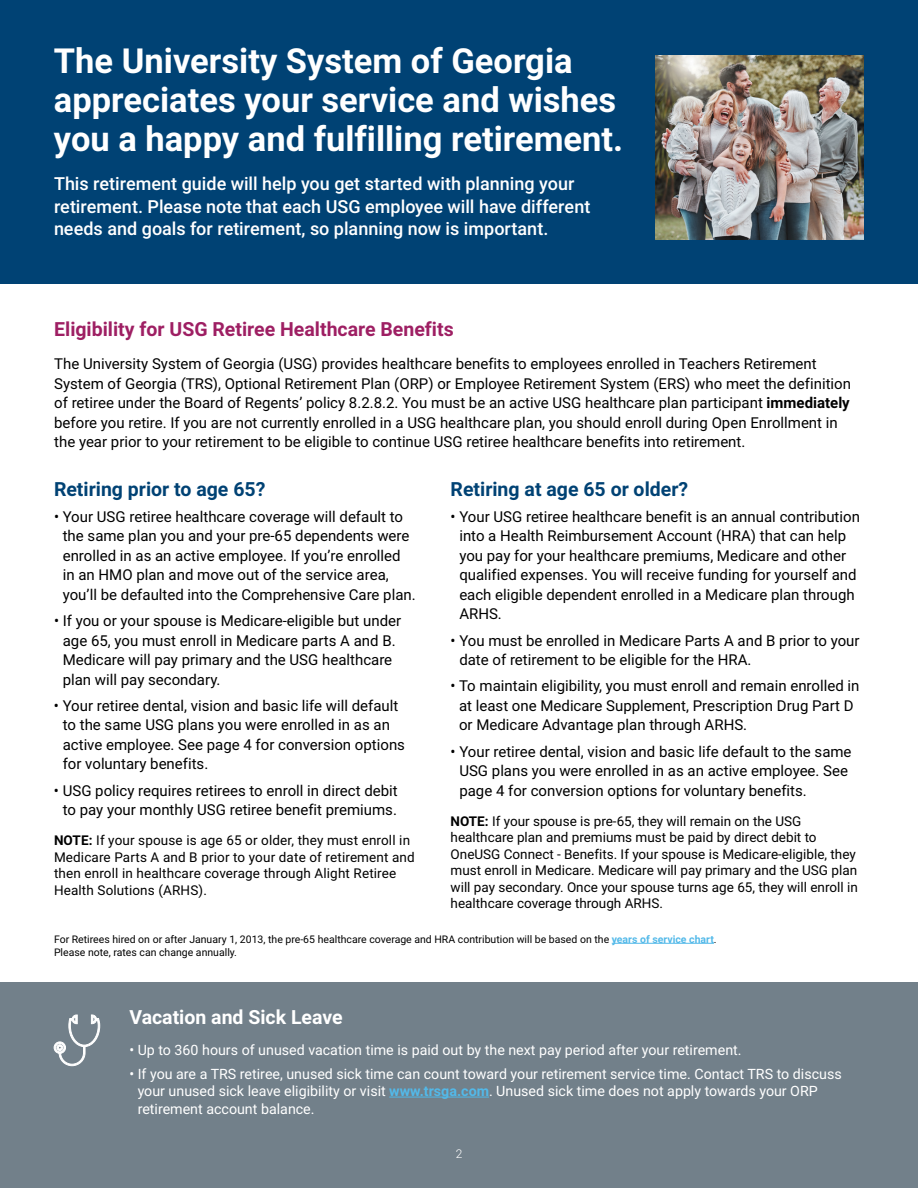
<style>
.page{position:relative;width:918px;height:1188px;background:#fff}
.page>*{position:absolute;margin:0;border:0;box-sizing:border-box;transform-origin:0 0}
.t1{font:700 34.5px/39px "Roboto";color:#fff}
.t2{font:700 19.5px "Roboto";color:#004274}
.t3{font:700 19.5px "Roboto";color:#9e1f63}
.t4{font:700 19.5px "Roboto";color:#fff}
.t5{font:500 18px/22.5px "Roboto";color:#fff}
.t6{font:15px/19.5px "Roboto";color:#000}
.t7{font:14.25px/17.2px "Roboto";color:#fff}
.t8{font:13.5px/16.5px "Roboto";color:#000}
.t9{font:300 12px "Roboto";color:#fff}
.t10{font:10.5px/13.5px "Roboto";color:#000}
.s1{font-weight:700}
.s2{font-weight:700;color:#52b9e9}
</style>
<div class="page">
<div style="left:0;top:982px;width:918px;height:206px;background:#72808a"></div>
<div style="left:0;top:0;width:918px;height:284px;background:#004274"></div>
<img style="left:656px;top:55px;width:207px;height:184px">
<hr style="left:389px;top:1097px;width:100px;height:1px;background:#52b9e9">
<hr style="left:612px;top:943px;width:102px;height:1px;background:#52b9e9">
<svg style="left:54px;top:1015px;width:46px;height:51px"></svg>
<h1 class="t1" style="left:54px;top:40px;width:571px">The University System of Georgia appreciates your service and wishes you a happy and fulfilling retirement.</h1>
<p class="t5" style="left:54px;top:172px;width:538px">This retirement guide will help you get started with planning your retirement. Please note that each USG employee will have different needs and goals for retirement, so planning now is important.</p>
<h2 class="t3" style="left:54px;top:316px;width:401px">Eligibility for USG Retiree Healthcare Benefits</h2>
<p class="t6" style="left:54px;top:354px;width:798px">The University System of Georgia (USG) provides healthcare benefits to employees enrolled in Teachers Retirement System of Georgia (TRS), Optional Retirement Plan (ORP) or Employee Retirement System (ERS) who meet the definition of retiree under the Board of Regents’ policy 8.2.8.2. You must be an active USG healthcare plan participant <span class="s1">immediately </span>before you retire. If you are not currently enrolled in a USG healthcare plan, you should enroll during Open Enrollment in the year prior to your retirement to be eligible to continue USG retiree healthcare benefits into retirement.</p>
<h2 class="t2" style="left:54px;top:475px;width:213px">Retiring prior to age 65?</h2>
<p class="t6" style="left:63px;top:506px;width:354px;text-indent:-9px">• Your USG retiree healthcare coverage will default to the same plan you and your pre-65 dependents were enrolled in as an active employee. If you’re enrolled in an HMO plan and move out of the service area, you’ll be defaulted into the Comprehensive Care plan.</p>
<p class="t6" style="left:63px;top:610px;width:340px;text-indent:-9px">• If you or your spouse is Medicare-eligible but under age 65, you must enroll in Medicare parts A and B.<br>Medicare will pay primary and the USG healthcare plan will pay secondary.</p>
<p class="t6" style="left:63px;top:695px;width:344px;text-indent:-9px">• Your retiree dental, vision and basic life will default to the same USG plans you were enrolled in as an active employee. See page 4 for conversion options for voluntary benefits.</p>
<p class="t6" style="left:54px;top:780px;width:345px;text-align:center">• USG policy requires retirees to enroll in direct debit to pay your monthly USG retiree benefit premiums.</p>
<p class="t8" style="left:54px;top:832px;width:362px"><span class="s1">NOTE:</span> If your spouse is age 65 or older, they must enroll in Medicare Parts A and B prior to your date of retirement and then enroll in healthcare coverage through Alight Retiree Health Solutions (ARHS).</p>
<h2 class="t2" style="left:451px;top:475px;width:239px">Retiring at age 65 or older?</h2>
<p class="t6" style="left:459px;top:506px;width:402px;text-indent:-9px">• Your USG retiree healthcare benefit is an annual contribution into a Health Reimbursement Account (HRA) that can help you pay for your healthcare premiums, Medicare and other qualified expenses. You will receive funding for yourself and each eligible dependent enrolled in a Medicare plan through ARHS.</p>
<p class="t6" style="left:459px;top:630px;width:402px;text-indent:-9px">• You must be enrolled in Medicare Parts A and B prior to your date of retirement to be eligible for the HRA.</p>
<p class="t6" style="left:459px;top:676px;width:402px;text-indent:-8px">• To maintain eligibility, you must enroll and remain enrolled in at least one Medicare Supplement, Prescription Drug Part D or Medicare Advantage plan through ARHS.</p>
<p class="t6" style="left:459px;top:741px;width:394px;text-indent:-9px">• Your retiree dental, vision and basic life default to the same<br>USG plans you were enrolled in as an active employee. See page 4 for conversion options for voluntary benefits.</p>
<p class="t8" style="left:451px;top:812px;width:409px"><span class="s1">NOTE:</span> If your spouse is pre-65, they will remain on the USG healthcare plan and premiums must be paid by direct debit to OneUSG Connect - Benefits. If your spouse is Medicare-eligible, they must enroll in Medicare. Medicare will pay primary and the USG plan will pay secondary. Once your spouse turns age 65, they will enroll in healthcare coverage through ARHS.</p>
<p class="t10" style="left:54px;top:932px;width:664px">For Retirees hired on or after January 1, 2013, the pre-65 healthcare coverage and HRA contribution will be based on the <span class="s2">years of service chart</span>.<br>Please note, rates can change annually.</p>
<h2 class="t4" style="left:129px;top:1004px;width:215px">Vacation and Sick Leave</h2>
<p class="t7" style="left:129px;top:1041px;width:614px">• Up to 360 hours of unused vacation time is paid out by the next pay period after your retirement.</p>
<p class="t7" style="left:138px;top:1065px;width:706px;text-indent:-8px">• If you are a TRS retiree, unused sick time can count toward your retirement service time. Contact TRS to discuss your unused sick leave eligibility or visit <span class="s2">www.trsga.com</span>. Unused sick time does not apply towards your ORP retirement account balance.</p>
<p class="t9" style="left:456px;top:1145px;width:8px">2</p>
</div>
